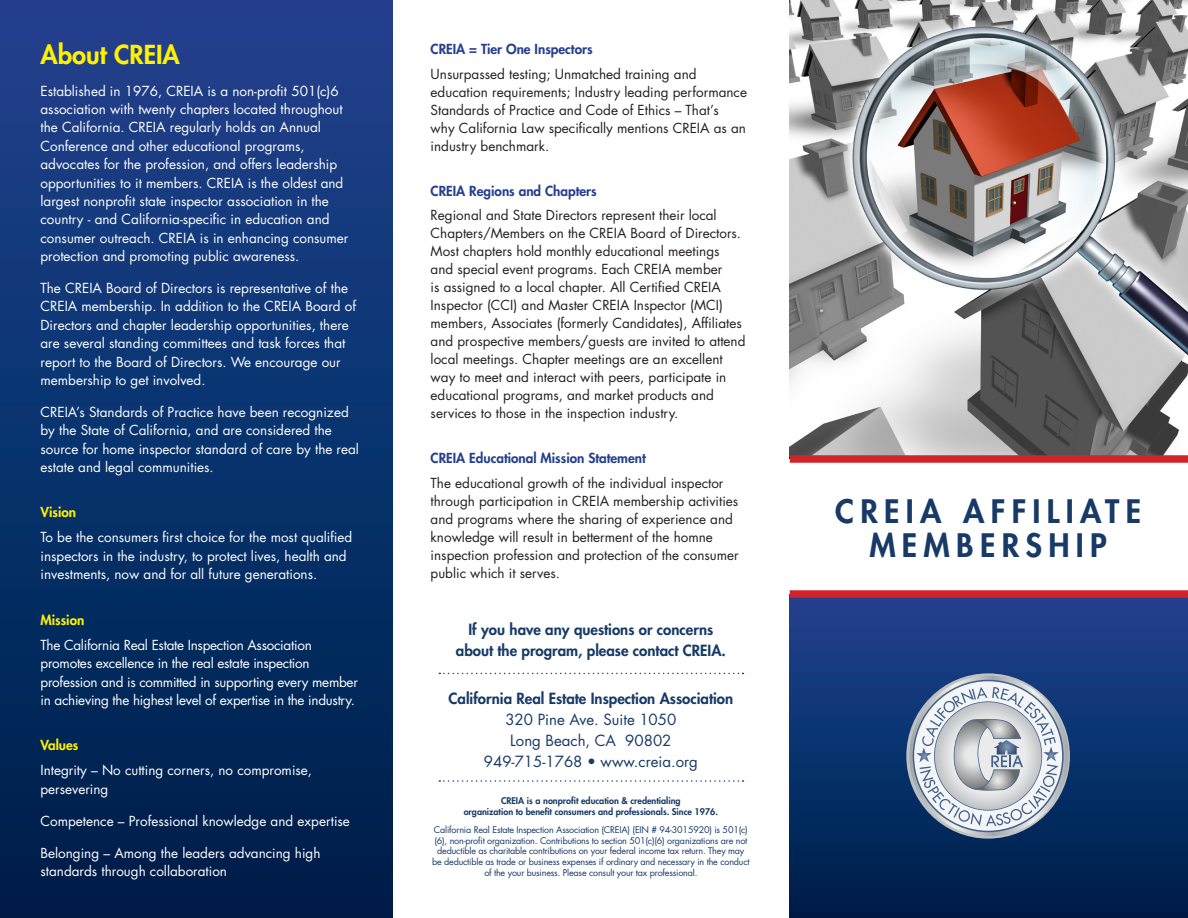
<style>
.page{position:relative;width:1188px;height:918px;background:#fff}
.page>*{position:absolute;margin:0;border:0;box-sizing:border-box;transform-origin:0 0}
.t1{font:800 31.5px/34.2px "Futura Std";letter-spacing:.2em;color:#173a67;text-align:center}
.subhead{font:800 25.5px "Futura Std";color:#fff101}
.paragraph{font:15px/21px "Futura Std";color:#173a67;text-align:center}
.paragraph-2{font:800 15px/21px "Futura Std";color:#173a67;text-align:center}
.subhead-2{font:13.5px/18.5px "Futura Std";color:#fff}
.subhead-3{font:13.5px/18px "Futura Std";color:#231f20}
.subhead-4{font:13.5px/18.5px "Futura Std";letter-spacing:-.02em;color:#fff}
.subhead-5{font:800 13.5px "Futura Std";color:#253f8e}
.subhead-6{font:800 13.5px "Futura Std";color:#fff101}
.paragraph-3{font:9px/10.8px "Futura Std";letter-spacing:-.02em;color:#173a67;text-align:center}
.paragraph-4{font:800 9px/10.8px "Futura Std";color:#173a67;text-align:center}
.s1{font-weight:800}
</style>
<div class="page">
<div style="left:0;top:0;width:393px;height:918px;background:linear-gradient(to bottom,#1f438f,#001f48)"></div>
<div style="left:790px;top:594px;width:398px;height:324px;background:linear-gradient(to bottom,#204390,#001e47)"></div>
<img style="left:790px;top:0;width:398px;height:455px">
<svg style="left:439px;top:673px;width:304px;height:1px"></svg>
<svg style="left:439px;top:780px;width:304px;height:2px"></svg>
<div style="left:790px;top:455px;width:398px;height:8px;background:#d1232a"></div>
<div style="left:790px;top:590px;width:398px;height:8px;background:#d1232a"></div>
<svg style="left:906px;top:673px;width:164px;height:166px"></svg>
<p class="subhead" style="left:40px;top:38px;width:141px">About CREIA</p>
<p class="subhead-2" style="left:40px;top:82px;width:309px">Established in 1976, CREIA is a non-profit 501(c)6 association with twenty chapters located throughout the California. CREIA regularly holds an Annual Conference and other educational programs, advocates for the profession, and offers leadership opportunities to it members. CREIA is the oldest and largest nonprofit state inspector association in the country - and California-specific in education and consumer outreach. CREIA is in enhancing consumer protection and promoting public awareness.</p>
<p class="subhead-2" style="left:40px;top:279px;width:317px">The CREIA Board of Directors is representative of the CREIA membership. In addition to the CREIA Board of Directors and chapter leadership opportunities, there are several standing committees and task forces that report to the Board of Directors. We encourage our membership to get involved.</p>
<p class="subhead-2" style="left:40px;top:403px;width:320px">CREIA’s Standards of Practice have been recognized by the State of California, and are considered the source for home inspector standard of care by the real estate and legal communities.</p>
<p class="subhead-6" style="left:40px;top:504px;width:37px">Vision</p>
<p class="subhead-2" style="left:40px;top:528px;width:313px">To be the consumers first choice for the most qualified inspectors in the industry, to protect lives, health and investments, now and for all future generations.</p>
<p class="subhead-6" style="left:40px;top:611px;width:45px">Mission</p>
<p class="subhead-4" style="left:40px;top:636px;width:319px">The California Real Estate Inspection Association promotes excellence in the real estate inspection profession and is committed in supporting every member in achieving the highest level of expertise in the industry.</p>
<p class="subhead-6" style="left:40px;top:737px;width:39px">Values</p>
<p class="subhead-2" style="left:40px;top:761px;width:273px">Integrity – No cutting corners, no compromise, persevering</p>
<p class="subhead-2" style="left:40px;top:812px;width:311px">Competence – Professional knowledge and expertise</p>
<p class="subhead-2" style="left:40px;top:844px;width:282px">Belonging – Among the leaders advancing high standards through collaboration</p>
<p class="subhead-5" style="left:431px;top:40px;width:163px">CREIA = Tier One Inspectors</p>
<p class="subhead-3" style="left:431px;top:65px;width:318px">Unsurpassed testing; Unmatched training and education requirements; Industry leading performance Standards of Practice and Code of Ethics – That’s<br>why California Law specifically mentions CREIA as an industry benchmark.</p>
<p class="subhead-5" style="left:431px;top:182px;width:168px">CREIA Regions and Chapters</p>
<p class="subhead-3" style="left:431px;top:207px;width:316px">Regional and State Directors represent their local Chapters/Members on the CREIA Board of Directors.<br>Most chapters hold monthly educational meetings and special event programs. Each CREIA member<br>is assigned to a local chapter. All Certified CREIA Inspector (CCI) and Master CREIA Inspector (MCI) members, Associates (formerly Candidates), Affiliates and prospective members/guests are invited to attend local meetings. Chapter meetings are an excellent way to meet and interact with peers, participate in educational programs, and market products and services to those in the inspection industry.</p>
<p class="subhead-5" style="left:431px;top:450px;width:217px">CREIA Educational Mission Statement</p>
<p class="subhead-3" style="left:431px;top:474px;width:310px">The educational growth of the individual inspector through participation in CREIA membership activities and programs where the sharing of experience and knowledge will result in betterment of the homne inspection profession and protection of the consumer public which it serves.</p>
<p class="paragraph-2" style="left:456px;top:619px;width:272px">If you have any questions or concerns about the program, please contact CREIA.</p>
<p class="paragraph" style="left:449px;top:688px;width:286px"><span class="s1">California Real Estate Inspection Association<br></span>320 Pine Ave. Suite 1050<br>Long Beach, CA 90802<br>949-715-1768 • www.creia.org</p>
<p class="paragraph-4" style="left:464px;top:796px;width:256px">CREIA is a nonprofit education &amp; credentialing<br>organization to benefit consumers and professionals. Since 1976.</p>
<p class="paragraph-3" style="left:432px;top:824px;width:319px">California Real Estate Inspection Association (CREIA) (EIN # 94-3015920) is 501(c) (6), non-profit organization. Contributions to section 501(c)(6) organizations are not deductible as charitable contributions on your federal income tax return. They may be deductible as trade or business expenses if ordinary and necessary in the conduct of the your business. Please consult your tax professional.</p>
<p class="t1" style="left:835px;top:494px;width:307px">CREIA AFFILIATE<br>MEMBERSHIP</p>
</div>
